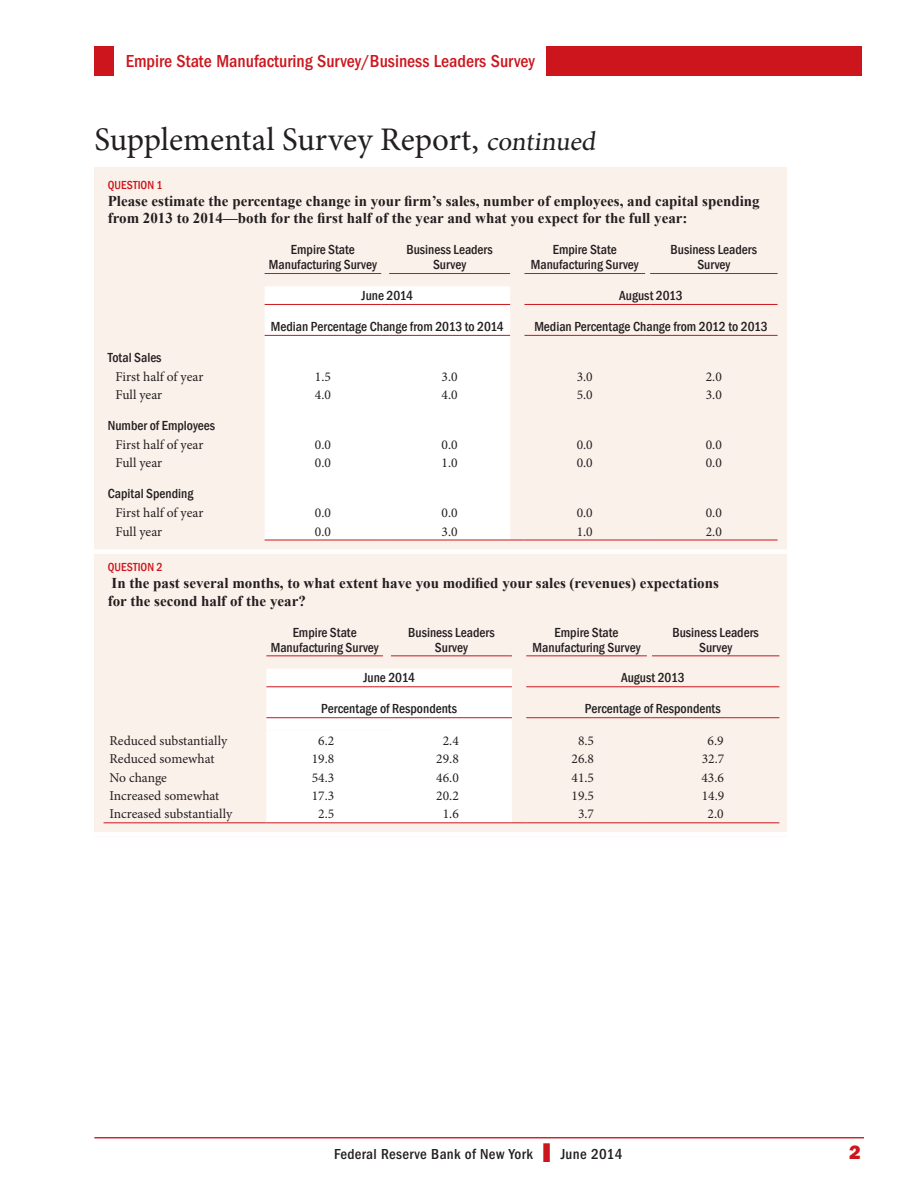
<style>
.page{position:relative;width:918px;height:1188px;background:#fff}
.page>*{position:absolute;margin:0;border:0;box-sizing:border-box;transform-origin:0 0}
.Headline4{font:33px "Minion Pro";color:#231f20}
.t1{font:19.5px "ITC Franklin Gothic Std Hvy";color:#cd151d}
.t2{font:500 condensed 18px "ITC Franklin Gothic Std";color:#cd151d}
.t3{font:700 15px/17.2px "Times New Roman";color:#231f20}
.t4{font:500 condensed 15px "ITC Franklin Gothic Std";letter-spacing:.02em;color:#231f20}
.t5{font:500 condensed 13.5px/15px "Franklin Gothic";color:#231f20;text-align:center}
.t6{font:13.5px/18.8px "Minion Pro";color:#231f20}
.t7{font:500 condensed 12px "Franklin Gothic";letter-spacing:.005em;color:#cd151d}
.s1{font-size:27px}
.s2{font-family:"Franklin Gothic";font-weight:500;font-stretch:condensed}
.s3{font-family:"Minion Pro";font-weight:400;font-stretch:normal}
.s4{color:#cd151d}
</style>
<div class="page">
<hr style="left:94px;top:1137px;width:770px;height:1px;background:#cd151d">
<div style="left:94px;top:46px;width:768px;height:29px;background:#cd151d"></div>
<div style="left:114px;top:45px;width:432px;height:32px;background:#fff"></div>
<div style="left:94px;top:167px;width:693px;height:669px;background:#fbf1eb"></div>
<div style="left:265px;top:336px;width:245px;height:204px;background:#fff"></div>
<hr style="left:265px;top:273px;width:116px;height:1px;background:#cd151d">
<hr style="left:389px;top:273px;width:121px;height:1px;background:#cd151d">
<hr style="left:524px;top:273px;width:121px;height:1px;background:#cd151d">
<hr style="left:650px;top:273px;width:128px;height:1px;background:#cd151d">
<hr style="left:524px;top:304px;width:121px;height:1px;background:#cd151d">
<hr style="left:650px;top:304px;width:128px;height:1px;background:#cd151d">
<svg style="left:265px;top:286px;width:245px;height:50px;background:#fdf7f7"></svg>
<hr style="left:389px;top:335px;width:121px;height:1px;background:#cd151d">
<hr style="left:524px;top:335px;width:121px;height:1px;background:#cd151d">
<hr style="left:650px;top:335px;width:128px;height:1px;background:#cd151d">
<hr style="left:265px;top:540px;width:116px;height:1px;background:#cd151d">
<hr style="left:389px;top:540px;width:121px;height:1px;background:#cd151d">
<svg style="left:510px;top:540px;width:14px;height:1px"></svg>
<hr style="left:524px;top:540px;width:121px;height:1px;background:#cd151d">
<hr style="left:650px;top:540px;width:128px;height:1px;background:#cd151d">
<hr style="left:266px;top:655px;width:117px;height:1px;background:#cd151d">
<hr style="left:391px;top:655px;width:121px;height:1px;background:#cd151d">
<hr style="left:526px;top:655px;width:121px;height:1px;background:#cd151d">
<hr style="left:652px;top:655px;width:127px;height:1px;background:#cd151d">
<hr style="left:526px;top:686px;width:121px;height:1px;background:#cd151d">
<hr style="left:652px;top:686px;width:127px;height:1px;background:#cd151d">
<hr style="left:526px;top:717px;width:121px;height:1px;background:#cd151d">
<hr style="left:652px;top:717px;width:127px;height:1px;background:#cd151d">
<hr style="left:104px;top:822px;width:162px;height:1px;background:#cd151d">
<div style="left:266px;top:669px;width:260px;height:154px;background:#fff"></div>
<hr style="left:526px;top:822px;width:121px;height:1px;background:#cd151d">
<hr style="left:652px;top:822px;width:127px;height:1px;background:#cd151d">
<div style="left:71px;top:549px;width:803px;height:5px;background:#fff"></div>
<div style="left:71px;top:832px;width:803px;height:5px;background:#fff"></div>
<p class="t2" style="left:126px;top:51px;width:411px">Empire State Manufacturing Survey/Business Leaders Survey</p>
<p class="Headline4" style="left:94px;top:117px;width:507px">Supplemental Survey Report, <span class="s1">continued</span></p>
<p class="t7" style="left:108px;top:177px;width:56px">QUESTION 1</p>
<p class="t3" style="left:108px;top:192px;width:653px">Please estimate the percentage change in your firm’s sales, number of employees, and capital spending from 2013 to 2014—both for the first half of the year and what you expect for the full year:</p>
<p class="t5" style="left:269px;top:242px;width:109px">Empire State<br>Manufacturing Survey</p>
<p class="t5" style="left:406px;top:242px;width:88px">Business Leaders<br>Survey</p>
<p class="t5" style="left:531px;top:242px;width:109px">Empire State<br>Manufacturing Survey</p>
<p class="t5" style="left:671px;top:242px;width:88px">Business Leaders<br>Survey</p>
<p class="t5" style="left:362px;top:288px;width:53px">June 2014</p>
<p class="t5" style="left:619px;top:288px;width:65px">August 2013</p>
<p class="t5" style="left:271px;top:319px;width:234px">Median Percentage Change from 2013 to 2014</p>
<p class="t5" style="left:534px;top:319px;width:235px">Median Percentage Change from 2012 to 2013</p>
<p class="t6" style="left:115px;top:348px;width:89px;text-indent:-8px"><span class="s2">Total Sales<br></span>First half of year</p>
<p class="t6" style="left:315px;top:367px;width:18px">1.5</p>
<p class="t6" style="left:442px;top:367px;width:18px">3.0</p>
<p class="t6" style="left:577px;top:367px;width:18px">3.0</p>
<p class="t6" style="left:706px;top:367px;width:18px">2.0</p>
<p class="t6" style="left:115px;top:386px;width:48px">Full year</p>
<p class="t6" style="left:315px;top:386px;width:18px">4.0</p>
<p class="t6" style="left:442px;top:386px;width:18px">4.0</p>
<p class="t6" style="left:577px;top:386px;width:18px">5.0</p>
<p class="t6" style="left:706px;top:386px;width:18px">3.0</p>
<p class="t5" style="left:108px;top:416px;width:109px;line-height:18.8px">Number of Employees<br><span class="s3">First half of year</span></p>
<p class="t6" style="left:315px;top:435px;width:18px">0.0</p>
<p class="t6" style="left:442px;top:435px;width:18px">0.0</p>
<p class="t6" style="left:577px;top:435px;width:18px">0.0</p>
<p class="t6" style="left:706px;top:435px;width:18px">0.0</p>
<p class="t6" style="left:115px;top:454px;width:48px">Full year</p>
<p class="t6" style="left:315px;top:454px;width:18px">0.0</p>
<p class="t6" style="left:442px;top:454px;width:18px">1.0</p>
<p class="t6" style="left:577px;top:454px;width:18px">0.0</p>
<p class="t6" style="left:706px;top:454px;width:18px">0.0</p>
<p class="t5" style="left:115px;top:484px;width:89px;line-height:18.8px;text-align:left;text-indent:-8px">Capital Spending<br><span class="s3">First half of year</span></p>
<p class="t6" style="left:315px;top:504px;width:18px">0.0</p>
<p class="t6" style="left:442px;top:504px;width:18px">0.0</p>
<p class="t6" style="left:577px;top:504px;width:18px">0.0</p>
<p class="t6" style="left:706px;top:504px;width:18px">0.0</p>
<p class="t6" style="left:115px;top:522px;width:48px">Full year</p>
<p class="t6" style="left:315px;top:522px;width:18px">0.0</p>
<p class="t6" style="left:442px;top:522px;width:18px">3.0</p>
<p class="t6" style="left:577px;top:522px;width:18px">1.0</p>
<p class="t6" style="left:706px;top:522px;width:18px">2.0</p>
<p class="t7" style="left:108px;top:559px;width:56px">QUESTION 2</p>
<p class="t3" style="left:108px;top:574px;width:613px">In the past several months, to what extent have you modified your sales (revenues) expectations for the second half of the year?</p>
<p class="t5" style="left:271px;top:624px;width:109px">Empire State<br>Manufacturing Survey</p>
<p class="t5" style="left:408px;top:624px;width:88px">Business Leaders<br>Survey</p>
<p class="t5" style="left:533px;top:624px;width:109px">Empire State<br>Manufacturing Survey</p>
<p class="t5" style="left:672px;top:624px;width:88px">Business Leaders<br>Survey</p>
<p class="t5" style="left:363px;top:670px;width:53px">June 2014</p>
<p class="t5" style="left:621px;top:670px;width:65px">August 2013</p>
<p class="t5" style="left:321px;top:701px;width:137px">Percentage of Respondents</p>
<p class="t5" style="left:585px;top:701px;width:137px">Percentage of Respondents</p>
<p class="t6" style="left:109px;top:731px;width:119px">Reduced substantially</p>
<p class="t6" style="left:318px;top:731px;width:18px">6.2</p>
<p class="t6" style="left:443px;top:731px;width:18px">2.4</p>
<p class="t6" style="left:578px;top:731px;width:18px">8.5</p>
<p class="t6" style="left:708px;top:731px;width:18px">6.9</p>
<p class="t6" style="left:109px;top:750px;width:107px">Reduced somewhat</p>
<p class="t6" style="left:312px;top:750px;width:24px">19.8</p>
<p class="t6" style="left:436px;top:750px;width:24px">29.8</p>
<p class="t6" style="left:572px;top:750px;width:24px">26.8</p>
<p class="t6" style="left:702px;top:750px;width:24px">32.7</p>
<p class="t6" style="left:109px;top:768px;width:59px">No change</p>
<p class="t6" style="left:312px;top:768px;width:24px">54.3</p>
<p class="t6" style="left:436px;top:768px;width:24px">46.0</p>
<p class="t6" style="left:572px;top:768px;width:24px">41.5</p>
<p class="t6" style="left:701px;top:768px;width:24px">43.6</p>
<p class="t6" style="left:109px;top:786px;width:111px">Increased somewhat</p>
<p class="t6" style="left:312px;top:786px;width:24px">17.3</p>
<p class="t6" style="left:436px;top:786px;width:24px">20.2</p>
<p class="t6" style="left:572px;top:786px;width:24px">19.5</p>
<p class="t6" style="left:702px;top:786px;width:24px">14.9</p>
<p class="t6" style="left:109px;top:805px;width:124px">Increased substantially</p>
<p class="t6" style="left:318px;top:805px;width:18px">2.5</p>
<p class="t6" style="left:443px;top:805px;width:18px">1.6</p>
<p class="t6" style="left:578px;top:805px;width:18px">3.7</p>
<p class="t6" style="left:708px;top:805px;width:18px">2.0</p>
<p class="t4" style="left:334px;top:1145px;width:290px">Federal Reserve Bank of New York <span class="s4">❚</span> June 2014</p>
<p class="t1" style="left:849px;top:1140px;width:13px">2</p>
</div>
